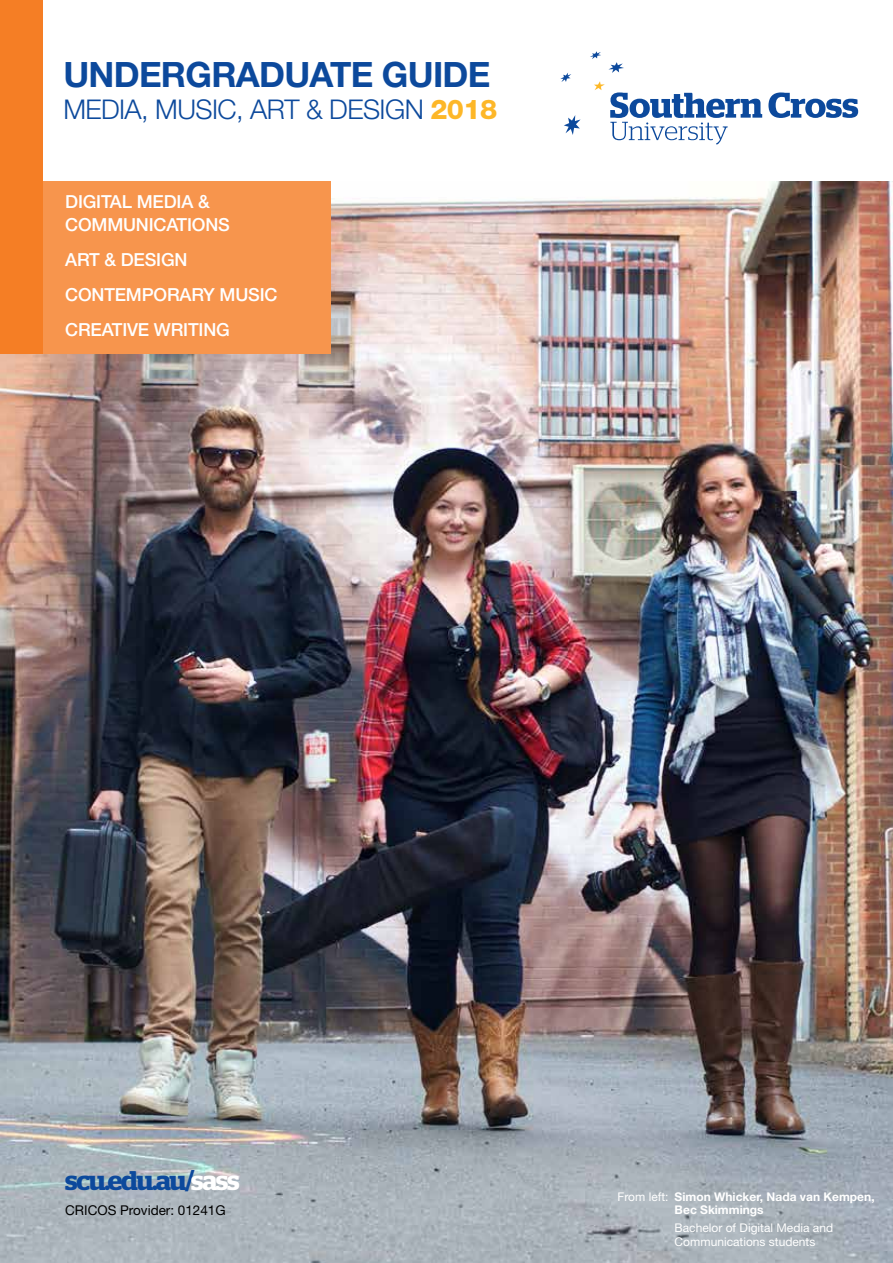
<style>
.page{position:relative;width:893px;height:1263px;background:#fff}
.page>*{position:absolute;margin:0;border:0;box-sizing:border-box;transform-origin:0 0}
.t1{font:700 34.95px "Helvetica Neue LT Std";letter-spacing:-.02em;color:#0c499c}
.t2{font:300 27.15px "Helvetica Neue LT Std";letter-spacing:-.02em;color:#0c499c}
.t3{font:600 27px "Stag";letter-spacing:-.05em;color:#0c499c}
.t4{font:500 18px/35.2px "Helvetica Neue LT Std";letter-spacing:-.01em;color:#fff}
.t5{font:13.5px "Helvetica Neue LT Std";color:#000}
.t6{font:700 12px/13.5px "Helvetica Neue LT Std";color:#fff}
.t7{font:12px/13.5px "Helvetica Neue LT Std";color:#fff}
.s1{font-weight:800;color:#fdb728}
.s2{color:#fff}
.s3{font-weight:400}
</style>
<div class="page">
<svg style="left:768px;top:92px;width:90px;height:26px"></svg>
<svg style="left:590px;top:51px;width:11px;height:8px"></svg>
<svg style="left:564px;top:115px;width:17px;height:20px"></svg>
<svg style="left:560px;top:73px;width:11px;height:9px"></svg>
<svg style="left:608px;top:62px;width:16px;height:11px"></svg>
<svg style="left:594px;top:81px;width:168px;height:63px"></svg>
<img style="left:0;top:182px;width:893px;height:1081px">
<div style="left:0;top:182px;width:330px;height:172px;background:#f7954d"></div>
<div style="left:0;top:0;width:42px;height:354px;background:#f57e25"></div>
<h1 class="t1" style="left:63px;top:53px;width:429px">UNDERGRADUATE GUIDE</h1>
<h2 class="t2" style="left:63px;top:92px;width:435px">MEDIA, MUSIC, ART &amp; DESIGN <span class="s1">2018</span></h2>
<p class="t4" style="left:65px;top:190px;width:166px;line-height:22.5px">DIGITAL MEDIA &amp;<br>COMMUNICATIONS</p>
<p class="t4" style="left:65px;top:242px;width:214px">ART &amp; DESIGN<br>CONTEMPORARY MUSIC<br>CREATIVE WRITING</p>
<h3 class="t3" style="left:65px;top:1165px;width:176px">scu.edu.au/<span class="s2">sass</span></h3>
<p class="t5" style="left:65px;top:1202px;width:162px">CRICOS Provider: 01241G</p>
<p class="t6" style="left:675px;top:1190px;width:201px;text-indent:-57px"><span class="s3">From left:</span> Simon Whicker, Nada van Kempen,<br>Bec Skimmings</p>
<p class="t7" style="left:675px;top:1221px;width:160px">Bachelor of Digital Media and<br>Communications students</p>
</div>
